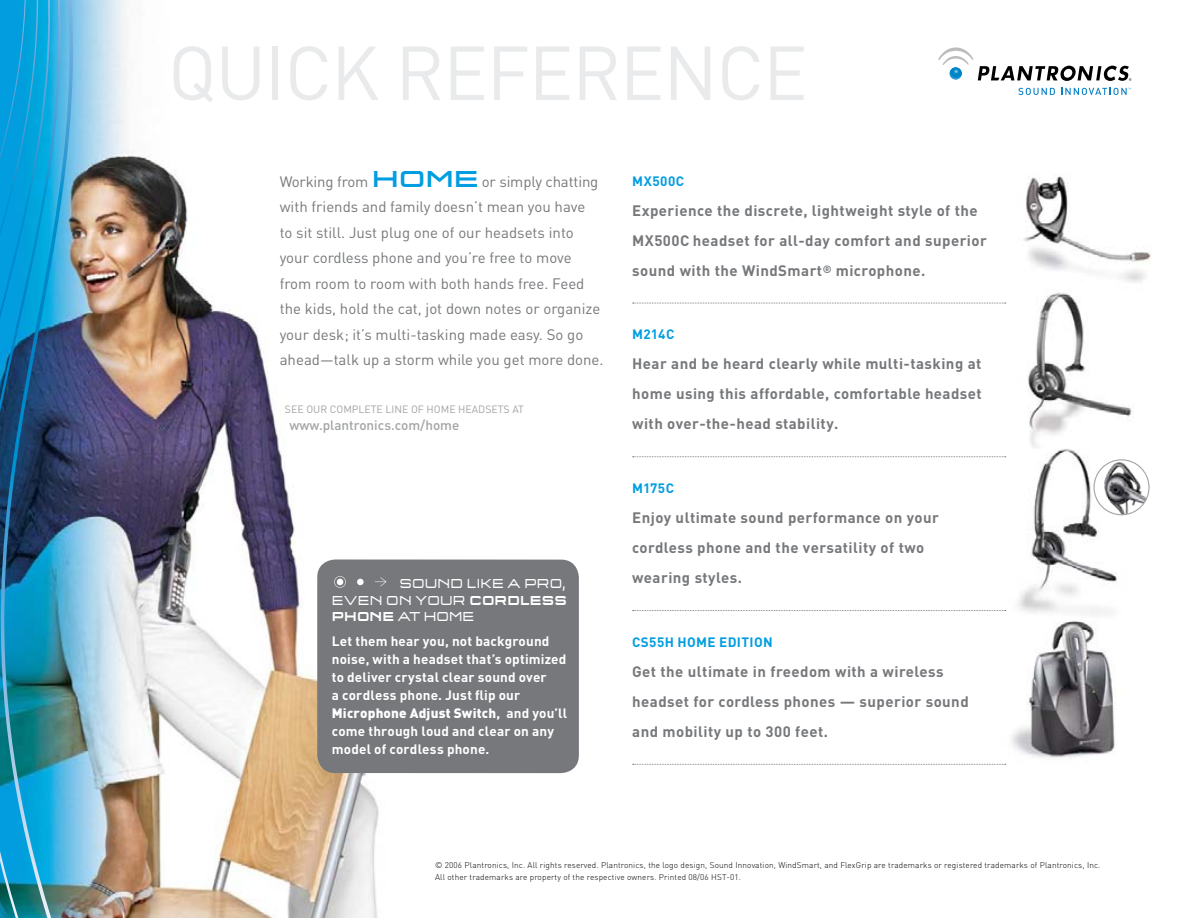
<style>
.page{position:relative;width:1188px;height:918px;background:#fff}
.page>*{position:absolute;margin:0;border:0;box-sizing:border-box;transform-origin:0 0}
.t1{font:75px "DIN";letter-spacing:-.02em;color:#e9eaeb}
.t2{font:700 15px/30px "DIN";letter-spacing:.03em;color:#76787b}
.t3{font:15px/25.5px "DIN";color:#76787b}
.t4{font:700 13.5px/18px "DIN";letter-spacing:.015em;color:#fff}
.t5{font:13.5px/16.5px "Q Type Ext";letter-spacing:.015em;color:#fff;text-align:justify;scale:.83 1}
.t6{font:700 13.5px "DIN";letter-spacing:.03em;color:#009ee1}
.t7{font:500 13.5px "DIN";color:#a1a3a5}
.t8{font:10.5px "DIN";color:#a1a3a5}
.t9{font:300 8.25px/12px "DIN";letter-spacing:.015em;color:#000}
.s1{font-family:"Q Type Ext";font-weight:500;font-size:24px;color:#009ee1}
.s2{font-weight:700}
.s3{font-weight:900}
</style>
<div class="page">
<img style="left:74px;top:0;width:360px;height:918px">
<img style="left:65px;top:0;width:9px;height:918px">
<svg style="left:55px;top:0;width:10px;height:918px;background:#428db2"></svg>
<svg style="left:45px;top:0;width:10px;height:918px;background:#1f87af"></svg>
<svg style="left:0;top:0;width:45px;height:918px;background:#0d81af"></svg>
<svg style="left:1018px;top:88px;width:37px;height:7px"></svg>
<svg style="left:1061px;top:88px;width:70px;height:7px"></svg>
<svg style="left:938px;top:47px;width:193px;height:34px"></svg>
<img style="left:1000px;top:621px;width:115px;height:144px">
<img style="left:1000px;top:449px;width:141px;height:166px">
<div style="left:317px;top:559px;width:262px;height:214px;background:#76787b;border-radius:18px"></div>
<svg style="left:375px;top:577px;width:11px;height:10px"></svg>
<div style="left:357px;top:579px;width:7px;height:6px;background:#fff;border-radius:50%"></div>
<svg style="left:334px;top:576px;width:12px;height:12px"></svg>
<img style="left:1023px;top:176px;width:128px;height:106px">
<img style="left:1000px;top:293px;width:132px;height:155px">
<img style="left:1094px;top:460px;width:55px;height:55px;border-radius:50%">
<div style="left:1094px;top:459px;width:56px;height:56px;border:1px solid #a1a3a5;border-radius:50%"></div>
<svg style="left:633px;top:303px;width:373px;height:1px"></svg>
<svg style="left:633px;top:456px;width:373px;height:1px"></svg>
<svg style="left:633px;top:610px;width:373px;height:1px"></svg>
<svg style="left:633px;top:764px;width:373px;height:1px"></svg>
<h1 class="t1" style="left:168px;top:26px;width:641px">Quick Reference</h1>
<p class="t3" style="left:280px;top:168px;width:325px">Working from <span class="s1">HOME</span> or simply chatting with friends and family doesn’t mean you have<br>to sit still. Just plug one of our headsets into your cordless phone and you’re free to move from room to room with both hands free. Feed the kids, hold the cat, jot down notes or organize your desk; it’s multi-tasking made easy. So go ahead—talk up a storm while you get more done.</p>
<p class="t8" style="left:285px;top:403px;width:157px">See our complete line of HOME</p>
<p class="t8" style="left:458px;top:403px;width:67px">h eadsets at</p>
<p class="t7" style="left:289px;top:416px;width:171px">www.plantronics.com/home</p>
<p class="t5" style="left:332px;top:575px;width:285px;text-indent:67px">SOUND LIKE A PRO, EVEN ON YOUR <span class="s2">CORDLESS PHONE</span> AT HOME</p>
<p class="t4" style="left:332px;top:631px;width:237px">Let them hear you, not background noise, with a headset that’s optimized to deliver crystal clear sound over<br>a cordless phone. Just flip our <span class="s3">Microphone Adjust Switch</span>, and you’ll come through loud and clear on any model of cordless phone.</p>
<p class="t6" style="left:632px;top:172px;width:53px">MX500C</p>
<p class="t2" style="left:632px;top:195px;width:356px">Experience the discrete, lightweight style of the<br>MX500C headset for all-day comfort and superior sound with the WindSmart<sup>®</sup> microphone.</p>
<p class="t6" style="left:632px;top:326px;width:43px">M214C</p>
<p class="t2" style="left:632px;top:348px;width:351px;text-align:justify">Hear and be heard clearly while multi-tasking at home using this affordable, comfortable headset with over-the-head stability.</p>
<p class="t6" style="left:632px;top:479px;width:43px">M175C</p>
<p class="t2" style="left:632px;top:502px;width:308px">Enjoy ultimate sound performance on your cordless phone and the versatility of two wearing styles.</p>
<p class="t6" style="left:632px;top:633px;width:142px">CS55H HOME EDITION</p>
<p class="t2" style="left:632px;top:656px;width:338px">Get the ultimate in freedom with a wireless headset for cordless phones — superior sound and mobility up to 300 feet.</p>
<p class="t9" style="left:435px;top:859px;width:667px">© 2006 Plantronics, Inc. All rights reserved. Plantronics, the logo design, Sound Innovation, WindSmart, and FlexGrip are trademarks or registered trademarks of Plantronics, Inc.<br>All other trademarks are property of the respective owners. Printed 08/06 HST-01.</p>
</div>
